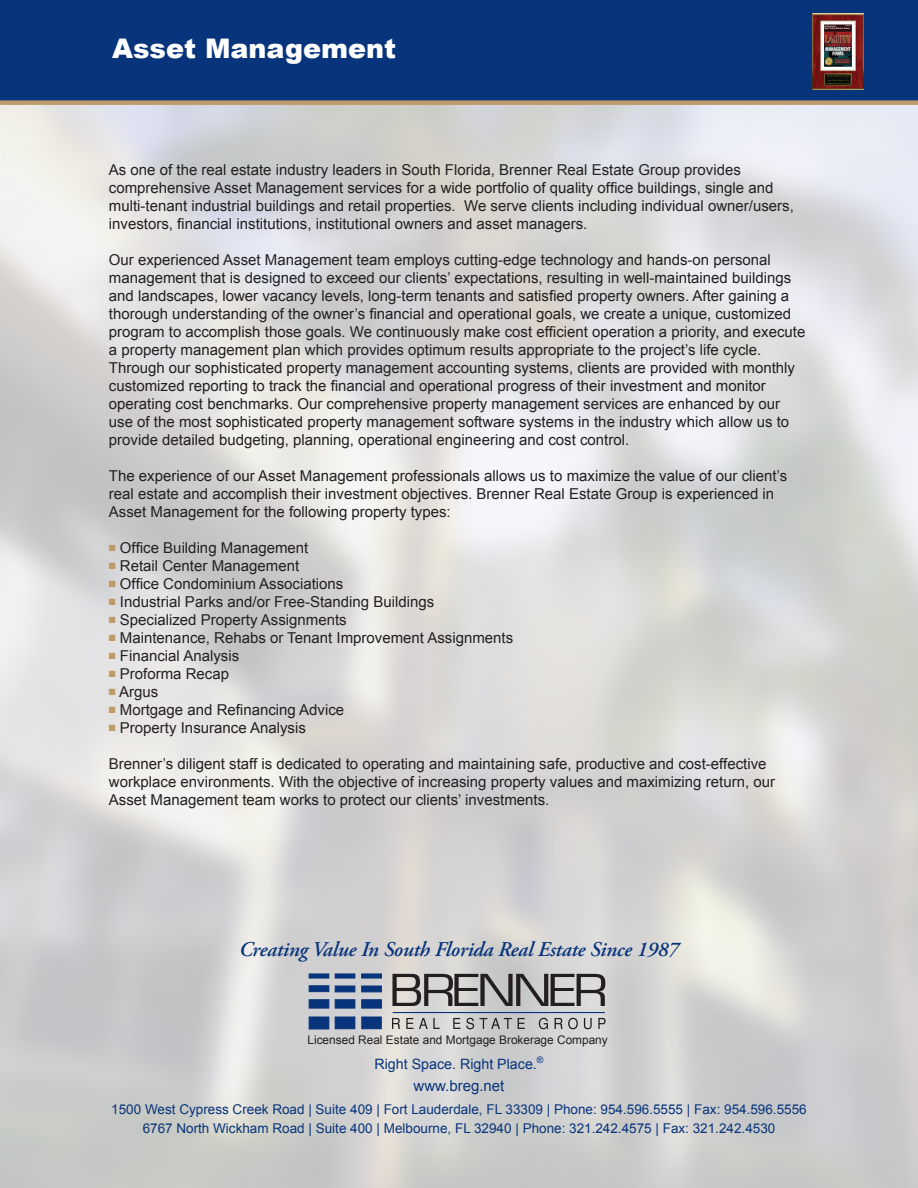
<style>
.page{position:relative;width:918px;height:1188px;background:#fff}
.page>*{position:absolute;margin:0;border:0;box-sizing:border-box;transform-origin:0 0}
.t1{font:900 27px "Arial";color:#fff}
.t2{font:italic 600 21px "Adobe Garamond Pro";letter-spacing:-.01em;color:#08347b}
.t3{font:15px/18px "Arial";color:#231f20}
.t4{font:15px "Arial";color:#08347b}
.t5{font:14.25px "Arial";color:#08347b}
.t6{font:13.5px/19.5px "Arial";color:#08347b;text-align:center}
.t7{font:11.85px "Arial";color:#231f20}
.s1{color:#bc9b69}
</style>
<div class="page">
<img style="left:0;top:105px;width:918px;height:1083px">
<div style="left:0;top:0;width:918px;height:102px;background:#08347b"></div>
<div style="left:0;top:100px;width:918px;height:5px;background:#bc9b69"></div>
<div style="left:309px;top:1017px;width:20px;height:13px;background:#08347b;border:1px solid #08347b"></div>
<div style="left:335px;top:1017px;width:20px;height:12px;background:#08347b;border:1px solid #08347b"></div>
<div style="left:361px;top:1017px;width:21px;height:12px;background:#08347b;border:1px solid #08347b"></div>
<div style="left:309px;top:999px;width:20px;height:10px;background:#08347b;border:1px solid #08347b"></div>
<div style="left:335px;top:999px;width:20px;height:10px;background:#08347b;border:1px solid #08347b"></div>
<div style="left:361px;top:999px;width:21px;height:10px;background:#08347b;border:1px solid #08347b"></div>
<div style="left:309px;top:985px;width:20px;height:7px;background:#08347b;border:1px solid #08347b"></div>
<div style="left:335px;top:986px;width:20px;height:6px;background:#08347b"></div>
<div style="left:361px;top:986px;width:21px;height:6px;background:#08347b"></div>
<hr style="left:309px;top:974px;width:20px;height:4px;background:#08347b">
<hr style="left:335px;top:974px;width:20px;height:4px;background:#08347b">
<hr style="left:361px;top:974px;width:21px;height:4px;background:#08347b">
<svg style="left:392px;top:974px;width:213px;height:32px;background:#8e8c8c"></svg>
<svg style="left:392px;top:1018px;width:8px;height:11px"></svg>
<svg style="left:406px;top:1018px;width:34px;height:11px"></svg>
<svg style="left:453px;top:1018px;width:7px;height:11px"></svg>
<svg style="left:466px;top:1018px;width:46px;height:11px"></svg>
<svg style="left:518px;top:1018px;width:7px;height:11px"></svg>
<svg style="left:539px;top:1018px;width:9px;height:11px"></svg>
<svg style="left:555px;top:1018px;width:23px;height:11px"></svg>
<svg style="left:584px;top:1018px;width:8px;height:11px"></svg>
<svg style="left:598px;top:1018px;width:8px;height:11px"></svg>
<hr style="left:393px;top:1012px;width:212px;height:1px;background:#08347b">
<img style="left:813px;top:14px;width:51px;height:75px">
<h1 class="t1" style="left:112px;top:29px;width:285px">Asset Management</h1>
<p class="t3" style="left:109px;top:161px;width:687px">As one of the real estate industry leaders in South Florida, Brenner Real Estate Group provides comprehensive Asset Management services for a wide portfolio of quality office buildings, single and multi-tenant industrial buildings and retail properties. We serve clients including individual owner/users, investors, financial institutions, institutional owners and asset managers.</p>
<p class="t3" style="left:109px;top:251px;width:698px">Our experienced Asset Management team employs cutting-edge technology and hands-on personal management that is designed to exceed our clients’ expectations, resulting in well-maintained buildings and landscapes, lower vacancy levels, long-term tenants and satisfied property owners. After gaining a thorough understanding of the owner’s financial and operational goals, we create a unique, customized program to accomplish those goals. We continuously make cost efficient operation a priority, and execute a property management plan which provides optimum results appropriate to the project’s life cycle.<br>Through our sophisticated property management accounting systems, clients are provided with monthly customized reporting to track the financial and operational progress of their investment and monitor operating cost benchmarks. Our comprehensive property management services are enhanced by our use of the most sophisticated property management software systems in the industry which allow us to provide detailed budgeting, planning, operational engineering and cost control.</p>
<p class="t3" style="left:109px;top:467px;width:680px">The experience of our Asset Management professionals allows us to maximize the value of our client’s real estate and accomplish their investment objectives. Brenner Real Estate Group is experienced in<br>Asset Management for the following property types:</p>
<p class="t3" style="left:109px;top:539px;width:201px"><span class="s1">■</span> Office Building Management</p>
<p class="t3" style="left:109px;top:557px;width:192px"><span class="s1">■</span> Retail Center Management</p>
<p class="t3" style="left:109px;top:575px;width:236px"><span class="s1">■</span> Office Condominium Associations</p>
<p class="t3" style="left:109px;top:593px;width:327px"><span class="s1">■</span> Industrial Parks and/or Free-Standing Buildings</p>
<p class="t3" style="left:109px;top:611px;width:239px"><span class="s1">■</span> Specialized Property Assignments</p>
<p class="t3" style="left:109px;top:629px;width:406px"><span class="s1">■</span> Maintenance, Rehabs or Tenant Improvement Assignments</p>
<p class="t3" style="left:109px;top:647px;width:132px"><span class="s1">■</span> Financial Analysis</p>
<p class="t3" style="left:109px;top:665px;width:122px"><span class="s1">■</span> Proforma Recap</p>
<p class="t3" style="left:109px;top:683px;width:51px"><span class="s1">■</span> Argus</p>
<p class="t3" style="left:109px;top:701px;width:237px"><span class="s1">■</span> Mortgage and Refinancing Advice</p>
<p class="t3" style="left:109px;top:719px;width:198px"><span class="s1">■</span> Property Insurance Analysis</p>
<p class="t3" style="left:109px;top:755px;width:668px">Brenner’s diligent staff is dedicated to operating and maintaining safe, productive and cost-effective workplace environments. With the objective of increasing property values and maximizing return, our<br>Asset Management team works to protect our clients’ investments.</p>
<h2 class="t2" style="left:239px;top:937px;width:441px">Creating Value In South Florida Real Estate Since 1987</h2>
<p class="t7" style="left:308px;top:1033px;width:302px">Licensed Real Estate and Mortgage Brokerage Company</p>
<p class="t5" style="left:375px;top:1056px;width:171px">Right Space. Right Place.<sup>®</sup></p>
<p class="t4" style="left:414px;top:1078px;width:92px">www.breg.net</p>
<p class="t6" style="left:111px;top:1099px;width:697px">1500 West Cypress Creek Road | Suite 409 | Fort Lauderdale, FL 33309 | Phone: 954.596.5555 | Fax: 954.596.5556<br>6767 North Wickham Road | Suite 400 | Melbourne, FL 32940 | Phone: 321.242.4575 | Fax: 321.242.4530</p>
</div>
